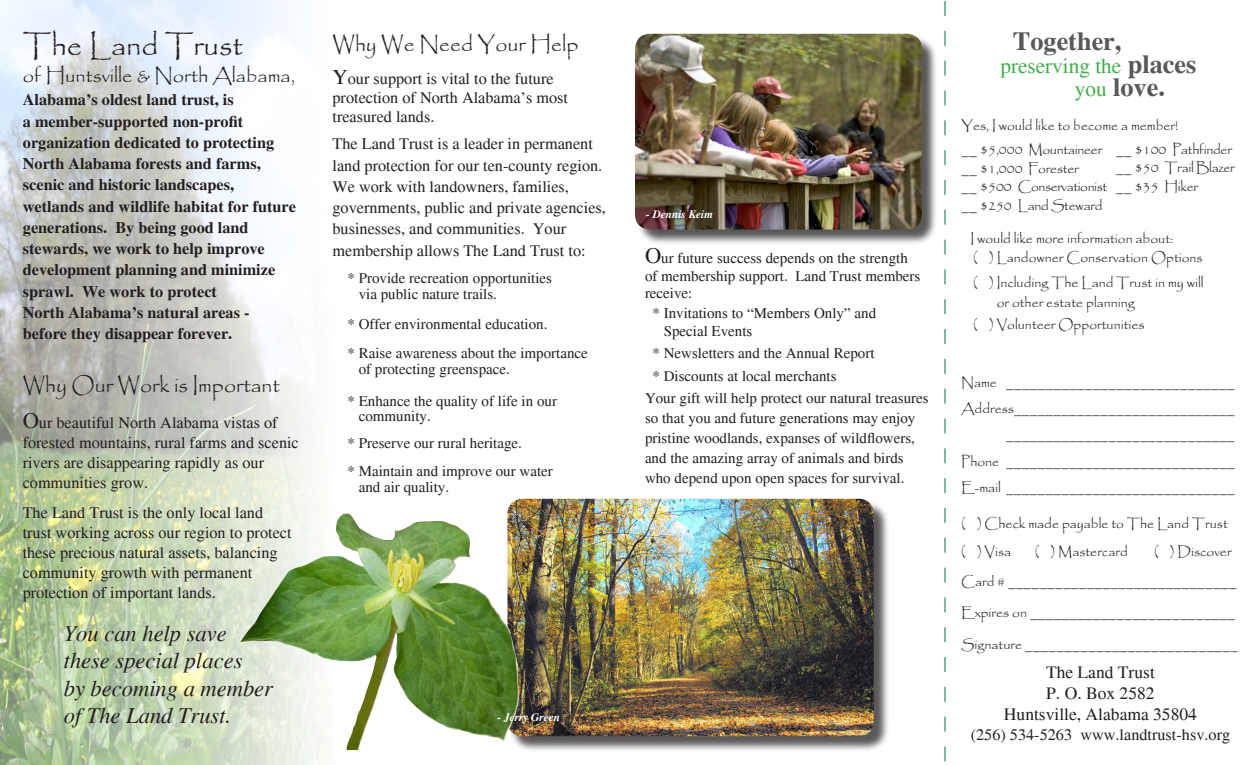
<style>
.page{position:relative;width:1260px;height:765px;background:#fff}
.page>*{position:absolute;margin:0;border:0;box-sizing:border-box;transform-origin:0 0}
.t1{font:30px "Papyrus";color:#231f20}
.t2{font:700 26.25px "Times";color:#57585a}
.t3{font:italic 22.5px "Times";color:#231f20}
.t4{font:21.25px "Papyrus";color:#231f20}
.t5{font:21.25px "Times";color:#40ae49}
.t6{font:20px "Papyrus";color:#231f20}
.t7{font:17.5px/21px "Times";color:#231f20;text-align:center}
.t8{font:16.25px/20px "Times";color:#231f20}
.t9{font:700 16.25px/21.2px "Times";color:#231f20}
.t10{font:15px/20px "Times";color:#231f20}
.t11{font:13.75px/20px "Papyrus";color:#231f20}
.t12{font:13.75px "Papyrus";letter-spacing:-.02em;color:#231f20}
.t13{font:13.75px "Papyrus";letter-spacing:-.03em;color:#231f20}
.t14{font:italic 700 11.25px "Times";color:#fff}
.s1{font-size:22.5px}
.s2{font-size:21.25px}
.s3{font-weight:700;font-size:26.25px;color:#57585a}
.s4{font-weight:400;font-size:21.25px;color:#40ae49}
</style>
<div class="page">
<img style="left:0;top:0;width:352px;height:765px">
<svg style="left:945px;top:1px;width:1px;height:761px"></svg>
<div style="left:509px;top:500px;width:381px;height:253px;background:#231f20;opacity:.75"></div>
<img style="left:508px;top:499px;width:366px;height:237px;border-radius:15px">
<div style="left:636px;top:35px;width:303px;height:211px;background:#231f20;opacity:.75"></div>
<img style="left:635px;top:34px;width:287px;height:196px;border-radius:15px">
<img style="left:239px;top:514px;width:280px;height:236px">
<p class="t1" style="left:23px;top:27px;width:222px">The Land Trust</p>
<p class="t6" style="left:23px;top:63px;width:274px">of Huntsville &amp; North Alabama,</p>
<p class="t9" style="left:23px;top:89px;width:253px">Alabama’s oldest land trust, is<br>a member-supported non-profit organization dedicated to protecting</p>
<p class="t9" style="left:23px;top:153px;width:275px">North Alabama forests and farms, scenic and historic landscapes, wetlands and wildlife habitat for future generations. By being good land stewards, we work to help improve development planning and minimize sprawl. We work to protect<br>North Alabama’s natural areas - before they disappear forever.</p>
<p class="t4" style="left:23px;top:373px;width:259px">Why Our Work is Important</p>
<p class="t8" style="left:23px;top:413px;width:278px"><span class="s1">O</span>ur beautiful North Alabama vistas of forested mountains, rural farms and scenic rivers are disappearing rapidly as our communities grow.</p>
<p class="t8" style="left:23px;top:503px;width:270px">The Land Trust is the only local land trust working across our region to protect these precious natural assets, balancing community growth with permanent protection of important lands.</p>
<p class="t3" style="left:64px;top:621px;width:165px">You can help save</p>
<p class="t3" style="left:64px;top:648px;width:180px">these special places</p>
<p class="t3" style="left:64px;top:676px;width:211px">by becoming a member</p>
<p class="t3" style="left:64px;top:703px;width:169px">of The Land Trust.</p>
<p class="t4" style="left:332px;top:31px;width:248px">Why We Need Your Help</p>
<p class="t8" style="left:332px;top:70px;width:237px;line-height:18.8px"><span class="s2">Y</span>our support is vital to the future protection of North Alabama’s most treasured lands.</p>
<p class="t8" style="left:332px;top:134px;width:275px;line-height:21.2px">The Land Trust is a leader in permanent land protection for our ten-county region.<br>We work with landowners, families, governments, public and private agencies, businesses, and communities. Your membership allows The Land Trust to:</p>
<p class="t10" style="left:359px;top:270px;width:195px;line-height:16.2px;text-indent:-11px">* Provide recreation opportunities via public nature trails.</p>
<p class="t10" style="left:348px;top:315px;width:201px">* Offer environmental education.</p>
<p class="t10" style="left:348px;top:343px;width:242px">* Raise awareness about the importance</p>
<p class="t10" style="left:348px;top:354px;width:211px;line-height:31.2px;text-indent:11px">of protecting greenspace.<br>* Enhance the quality of life in our</p>
<p class="t10" style="left:359px;top:406px;width:74px">community.</p>
<p class="t10" style="left:348px;top:433px;width:176px">* Preserve our rural heritage.</p>
<p class="t10" style="left:359px;top:463px;width:196px;line-height:16.2px;text-indent:-11px">* Maintain and improve our water and air quality.</p>
<p class="t14" style="left:498px;top:711px;width:64px">- Jerry Green</p>
<p class="t14" style="left:646px;top:207px;width:68px">- Dennis Keim</p>
<p class="t10" style="left:645px;top:249px;width:277px;line-height:17.5px"><span class="s1">O</span>ur future success depends on the strength of membership support. Land Trust members receive:</p>
<p class="t10" style="left:664px;top:304px;width:214px;line-height:17.5px;text-indent:-11px">* Invitations to “Members Only” and<br>Special Events</p>
<p class="t10" style="left:652px;top:343px;width:224px">* Newsletters and the Annual Report</p>
<p class="t10" style="left:652px;top:366px;width:186px">* Discounts at local merchants</p>
<p class="t10" style="left:645px;top:388px;width:285px">Your gift will help protect our natural treasures so that you and future generations may enjoy pristine woodlands, expanses of wildflowers, and the amazing array of animals and birds who depend upon open spaces for survival.</p>
<p class="t2" style="left:1013px;top:26px;width:110px">Together,</p>
<p class="t5" style="left:1000px;top:54px;width:198px">preserving the <span class="s3">places</span></p>
<p class="t2" style="left:1075px;top:72px;width:92px"><span class="s4">you</span> love.</p>
<p class="t11" style="left:962px;top:115px;width:218px">Yes, I would like to become a member!</p>
<p class="t12" style="left:962px;top:141px;width:142px">__ $5,000 Mountaineer</p>
<p class="t12" style="left:962px;top:160px;width:119px">__ $1,000 Forester</p>
<p class="t13" style="left:962px;top:179px;width:147px">__ $500 Conservationist</p>
<p class="t12" style="left:962px;top:197px;width:142px">__ $250 Land Steward</p>
<p class="t11" style="left:970px;top:228px;width:204px">I would like more information about:</p>
<p class="t11" style="left:973px;top:247px;width:231px">( ) Landowner Conservation Options</p>
<p class="t11" style="left:997px;top:272px;width:208px;text-indent:-23px">( ) Including The Land Trust in my will or other estate planning</p>
<p class="t11" style="left:973px;top:315px;width:173px">( ) Volunteer Opportunities</p>
<p class="t12" style="left:1116px;top:141px;width:117px">__ $100 Pathfinder</p>
<p class="t12" style="left:1116px;top:160px;width:120px">__ $50 Trail Blazer</p>
<p class="t11" style="left:1116px;top:176px;width:83px">__ $35 Hiker</p>
<p class="t11" style="left:961px;top:372px;width:275px">Name _____________________________</p>
<p class="t11" style="left:961px;top:398px;width:275px">Address____________________________</p>
<p class="t11" style="left:1006px;top:425px;width:230px">_____________________________</p>
<p class="t11" style="left:961px;top:451px;width:275px">Phone _____________________________</p>
<p class="t11" style="left:961px;top:477px;width:275px">E-mail _____________________________</p>
<p class="t11" style="left:961px;top:513px;width:268px">( ) Check made payable to The Land Trust</p>
<p class="t11" style="left:961px;top:541px;width:52px">( ) Visa</p>
<p class="t11" style="left:1035px;top:541px;width:95px">( ) Mastercard</p>
<p class="t11" style="left:1154px;top:541px;width:79px">( ) Discover</p>
<p class="t11" style="left:961px;top:571px;width:277px">Card # _____________________________</p>
<p class="t11" style="left:961px;top:602px;width:276px">Expires on __________________________</p>
<p class="t11" style="left:961px;top:635px;width:279px">Signature ___________________________</p>
<p class="t7" style="left:1004px;top:662px;width:194px">The Land Trust<br>P. O. Box 2582<br>Huntsville, Alabama 35804</p>
<p class="t8" style="left:971px;top:724px;width:261px">(256) 534-5263 www.landtrust-hsv.org</p>
</div>
